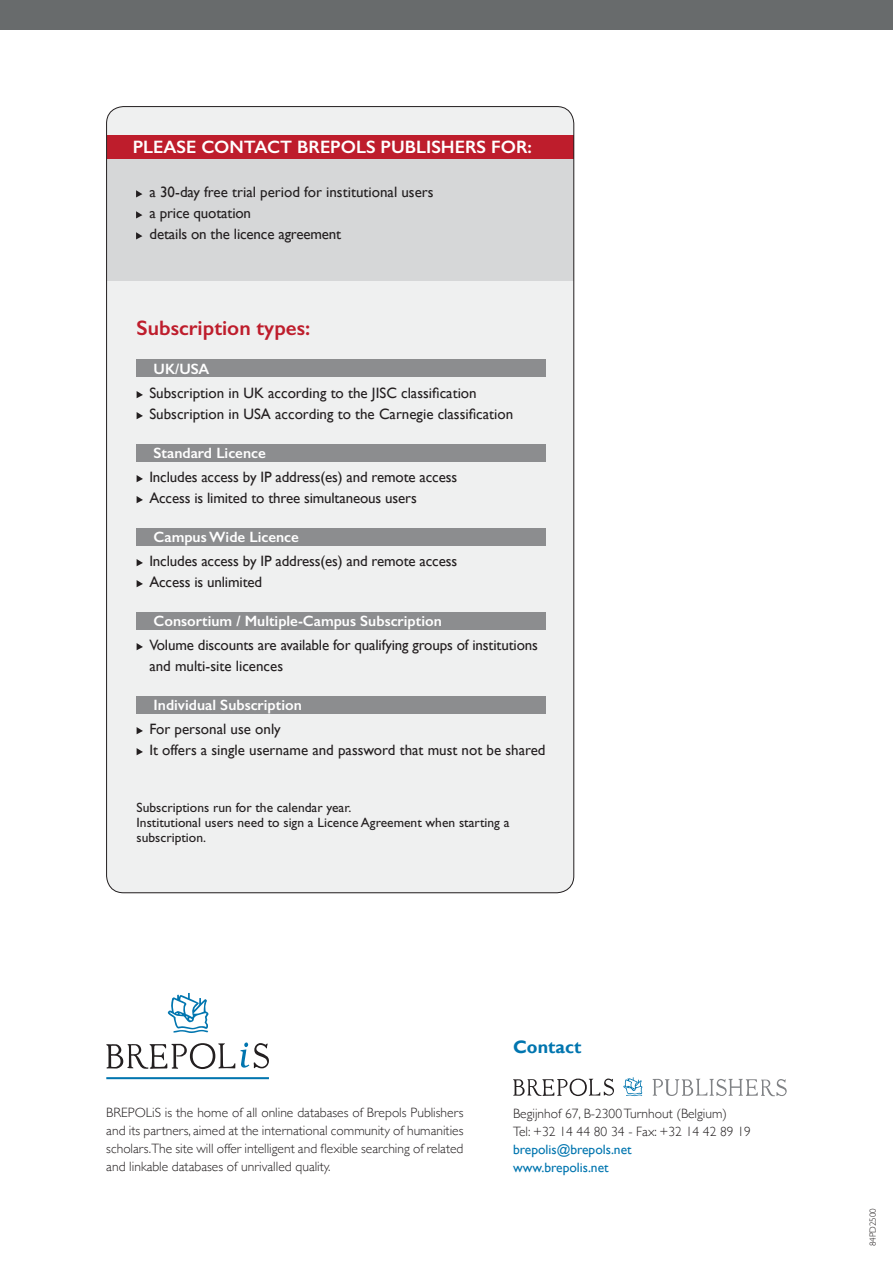
<style>
.page{position:relative;width:893px;height:1263px;background:#fff}
.page>*{position:absolute;margin:0;border:0;box-sizing:border-box;transform-origin:0 0}
.t1{font:600 21px "Gill Sans";color:#be1d2c}
.t2{font:600 18px "Gill Sans";color:#fff}
.t3{font:700 18px "Gill Sans";color:#0075af}
.t4{font:15px/21px "Gill Sans";letter-spacing:-.01em;color:#231f20}
.t5{font:600 15px "Gill Sans";color:#fff}
.t6{font:300 13.5px/18px "Gill Sans";color:#231f20}
.t7{font:13.5px/15px "Gill Sans Std";color:#231f20}
.t8{font:13.5px/18px "Gill Sans";color:#0075af}
.t9{font:300 9px "Gill Sans";letter-spacing:-.01em;color:#231f20}
</style>
<div class="page">
<div style="left:0;top:0;width:893px;height:30px;background:#686b6c"></div>
<div style="left:107px;top:107px;width:467px;height:786px;background:#eff0f0;border-radius:17px"></div>
<div style="left:107px;top:154px;width:466px;height:127px;background:#d6d7d8"></div>
<div style="left:107px;top:135px;width:466px;height:24px;background:#be1d2c"></div>
<svg style="left:136px;top:190px;width:6px;height:7px"></svg>
<svg style="left:136px;top:211px;width:6px;height:7px"></svg>
<svg style="left:136px;top:232px;width:6px;height:7px"></svg>
<div style="left:137px;top:360px;width:409px;height:17px;background:#8c8d8f"></div>
<svg style="left:137px;top:391px;width:6px;height:7px"></svg>
<svg style="left:137px;top:412px;width:6px;height:7px"></svg>
<div style="left:137px;top:444px;width:409px;height:17px;background:#8c8d8f"></div>
<svg style="left:137px;top:475px;width:6px;height:7px"></svg>
<svg style="left:137px;top:496px;width:6px;height:7px"></svg>
<div style="left:137px;top:528px;width:409px;height:17px;background:#8c8d8f"></div>
<svg style="left:137px;top:559px;width:6px;height:7px"></svg>
<svg style="left:137px;top:580px;width:6px;height:7px"></svg>
<div style="left:137px;top:612px;width:409px;height:17px;background:#8c8d8f"></div>
<svg style="left:137px;top:643px;width:6px;height:7px"></svg>
<div style="left:137px;top:696px;width:409px;height:17px;background:#8c8d8f"></div>
<svg style="left:137px;top:727px;width:6px;height:7px"></svg>
<svg style="left:137px;top:748px;width:6px;height:7px"></svg>
<svg style="left:513px;top:1078px;width:101px;height:18px"></svg>
<svg style="left:623px;top:1077px;width:19px;height:19px"></svg>
<svg style="left:652px;top:1079px;width:135px;height:17px"></svg>
<svg style="left:168px;top:993px;width:40px;height:40px"></svg>
<svg style="left:106px;top:1042px;width:163px;height:27px"></svg>
<hr style="left:106px;top:1077px;width:163px;height:2px;background:#0075af">
<p class="t2" style="left:133px;top:136px;width:401px">PLEASE CONTACT BREPOLS PUBLISHERS FOR:</p>
<p class="t4" style="left:150px;top:182px;width:286px">a 30-day free trial period for institutional users a price quotation<br>details on the licence agreement</p>
<h1 class="t1" style="left:137px;top:315px;width:175px">Subscription types:</h1>
<p class="t5" style="left:154px;top:360px;width:57px">UK/USA</p>
<p class="t4" style="left:149px;top:383px;width:365px">Subscription in UK according to the JISC classification<br>Subscription in USA according to the Carnegie classification</p>
<p class="t5" style="left:154px;top:444px;width:114px">Standard Licence</p>
<p class="t4" style="left:149px;top:467px;width:309px">Includes access by IP address(es) and remote access<br>Access is limited to three simultaneous users</p>
<p class="t5" style="left:154px;top:528px;width:147px">Campus Wide Licence</p>
<p class="t4" style="left:149px;top:551px;width:309px">Includes access by IP address(es) and remote access<br>Access is unlimited</p>
<p class="t5" style="left:154px;top:612px;width:290px">Consortium / Multiple-Campus Subscription</p>
<p class="t4" style="left:149px;top:635px;width:390px">Volume discounts are available for qualifying groups of institutions and multi-site licences</p>
<p class="t5" style="left:154px;top:696px;width:150px">Individual Subscription</p>
<p class="t4" style="left:149px;top:719px;width:398px">For personal use only<br>It offers a single username and password that must not be shared</p>
<p class="t7" style="left:137px;top:800px;width:374px">Subscriptions run for the calendar year.<br>Institutional users need to sign a Licence Agreement when starting a subscription.</p>
<p class="t6" style="left:106px;top:1103px;width:359px;text-align:justify">BREPOLiS is the home of all online databases of Brepols Publishers and its partners, aimed at the international community of humanities scholars.The site will offer intelligent and flexible searching of related and linkable databases of unrivalled quality.</p>
<p class="t3" style="left:513px;top:1036px;width:70px">Contact</p>
<p class="t6" style="left:513px;top:1104px;width:239px">Begijnhof 67, B-2300 Turnhout (Belgium)<br>Tel: +32 14 44 80 34 - Fax: +32 14 42 89 19</p>
<p class="t8" style="left:513px;top:1140px;width:120px">brepolis@brepols.net www.brepolis.net</p>
<p class="t9" style="left:866px;top:1246px;width:39px;rotate:-90deg">84PD2500</p>
</div>
